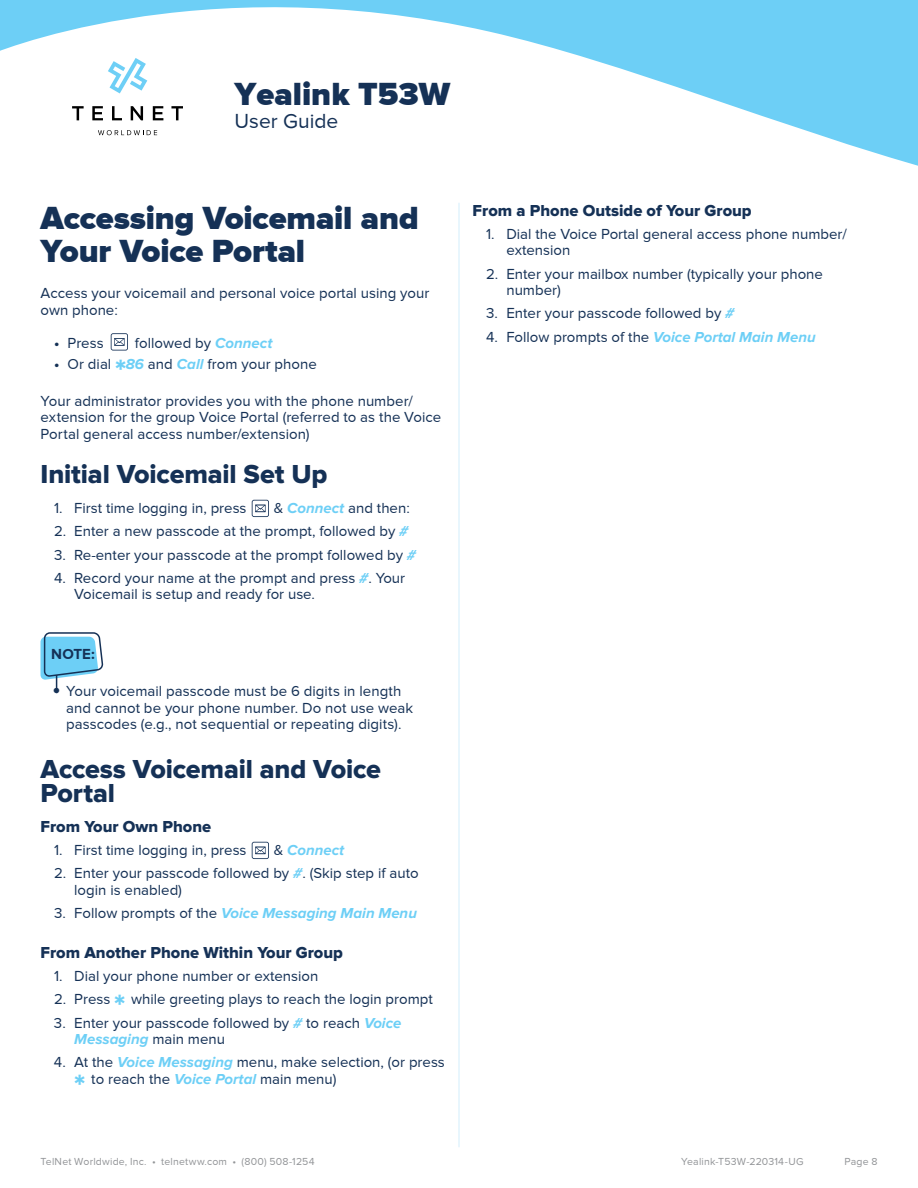
<style>
.page{position:relative;width:918px;height:1188px;background:#fff}
.page>*{position:absolute;margin:0;border:0;box-sizing:border-box;transform-origin:0 0}
.t1{font:900 33px/33px "Proxima Nova";letter-spacing:-.005em;color:#153156}
.t2{font:27px/24px "Proxima Nova Extrabld";letter-spacing:-.005em;color:#153156}
.t3{font:21px "Proxima Nova";color:#153156}
.t4{font:16.5px "Proxima Nova Extrabld";color:#153156}
.t5{font:15px/16.5px "Proxima Nova";color:#153156}
.t6{font:italic 700 15px "Proxima Nova";color:#6dcff6}
.t7{font:700 15px "Proxima Nova";color:#153156}
.t8{font:10.5px "Proxima Nova";letter-spacing:.02em;color:#939598}
.s1{font-weight:700}
.s2{font-weight:700;font-style:italic;color:#6dcff6}
.s3{font-family:"Proxima Nova Extrabld";font-size:31.5px;color:#6dcff6}
.s4{font-weight:700;font-size:22.8px}
.s5{font-weight:400;font-style:normal;color:#153156}
</style>
<div class="page">
<hr style="left:458px;top:203px;width:2px;height:944px;background:#e1f4fd">
<svg style="left:0;top:0;width:918px;height:166px"></svg>
<svg style="left:40px;top:632px;width:63px;height:61px"></svg>
<svg style="left:111px;top:333px;width:17px;height:18px"></svg>
<svg style="left:252px;top:500px;width:17px;height:17px"></svg>
<svg style="left:252px;top:842px;width:17px;height:17px"></svg>
<h1 class="t1" style="left:235px;top:77px;width:217px">Yealink T53W</h1>
<h3 class="t3" style="left:235px;top:109px;width:105px">User Guide</h3>
<h1 class="t1" style="left:40px;top:200px;width:380px">Accessing Voicemail and<br>Your Voice Portal</h1>
<p class="t5" style="left:40px;top:285px;width:390px">Access your voicemail and personal voice portal using your own phone:</p>
<p class="t5" style="left:54px;top:334px;width:51px"><span class="s1">•</span> Press</p>
<p class="t5" style="left:135px;top:334px;width:139px">followed by <span class="s2">Connect</span></p>
<p class="t5" style="left:54px;top:355px;width:265px"><span class="s1">•</span> Or dial <span class="s3">*</span><span class="s2">86</span> and <span class="s2">Call</span> from your phone</p>
<p class="t5" style="left:41px;top:393px;width:402px">Your administrator provides you with the phone number/ extension for the group Voice Portal (referred to as the Voice<br>Portal general access number/extension)</p>
<h2 class="t2" style="left:40px;top:463px;width:288px">Initial Voicemail Set Up</h2>
<p class="t5" style="left:54px;top:500px;width:194px">1. First time logging in, press</p>
<p class="t5" style="left:274px;top:500px;width:137px">&amp; <span class="s2">Connect</span> and then:</p>
<p class="t5" style="left:54px;top:523px;width:356px">2. Enter a new passcode at the prompt, followed by <span class="s2">#</span></p>
<p class="t5" style="left:54px;top:546px;width:364px">3. Re-enter your passcode at the prompt followed by <span class="s2">#</span></p>
<p class="t5" style="left:74px;top:570px;width:332px;text-indent:-20px">4. Record your name at the prompt and press <span class="s2">#</span>. Your<br>Voicemail is setup and ready for use.</p>
<p class="t7" style="left:51px;top:646px;width:45px">NOTE:</p>
<p class="t5" style="left:66px;top:683px;width:349px;text-indent:-14px"><span class="s4">•</span> Your voicemail passcode must be 6 digits in length and cannot be your phone number. Do not use weak passcodes (e.g., not sequential or repeating digits).</p>
<h2 class="t2" style="left:40px;top:757px;width:342px">Access Voicemail and Voice<br>Portal</h2>
<p class="t4" style="left:40px;top:817px;width:172px">From Your Own Phone</p>
<p class="t5" style="left:54px;top:842px;width:194px">1. First time logging in, press</p>
<p class="t6" style="left:274px;top:841px;width:72px"><span class="s5">&amp;</span> Connect</p>
<p class="t5" style="left:74px;top:865px;width:346px;text-indent:-20px">2. Enter your passcode followed by <span class="s2">#</span>. (Skip step if auto login is enabled)</p>
<p class="t6" style="left:54px;top:904px;width:365px"><span class="s5">3. Follow prompts of the</span> Voice Messaging Main Menu</p>
<p class="t4" style="left:40px;top:943px;width:304px">From Another Phone Within Your Group</p>
<p class="t5" style="left:54px;top:968px;width:266px">1. Dial your phone number or extension</p>
<p class="t5" style="left:54px;top:991px;width:380px">2. Press <span class="s3">*</span> while greeting plays to reach the login prompt</p>
<p class="t5" style="left:74px;top:1014px;width:329px;text-indent:-20px">3. Enter your passcode followed by <span class="s2">#</span> to reach <span class="s2">Voice<br>Messaging</span> main menu</p>
<p class="t5" style="left:74px;top:1054px;width:372px;text-indent:-20px">4. At the <span class="s2">Voice Messaging</span> menu, make selection, (or press <span class="s3">*</span> to reach the <span class="s2">Voice Portal</span> main menu)</p>
<p class="t4" style="left:473px;top:201px;width:281px">From a Phone Outside of Your Group</p>
<p class="t5" style="left:506px;top:225px;width:342px;text-indent:-20px">1. Dial the Voice Portal general access phone number/ extension</p>
<p class="t5" style="left:506px;top:265px;width:318px;text-indent:-20px">2. Enter your mailbox number (typically your phone number)</p>
<p class="t5" style="left:486px;top:305px;width:250px">3. Enter your passcode followed by <span class="s2">#</span></p>
<p class="t5" style="left:486px;top:328px;width:331px">4. Follow prompts of the <span class="s2">Voice Portal Main Menu</span></p>
<p class="t8" style="left:40px;top:1155px;width:276px">TelNet Worldwide, Inc. • telnetww.com • (800) 508-1254</p>
<p class="t8" style="left:681px;top:1155px;width:124px">Yealink-T53W-220314-UG</p>
<p class="t8" style="left:844px;top:1155px;width:35px">Page 8</p>
</div>
